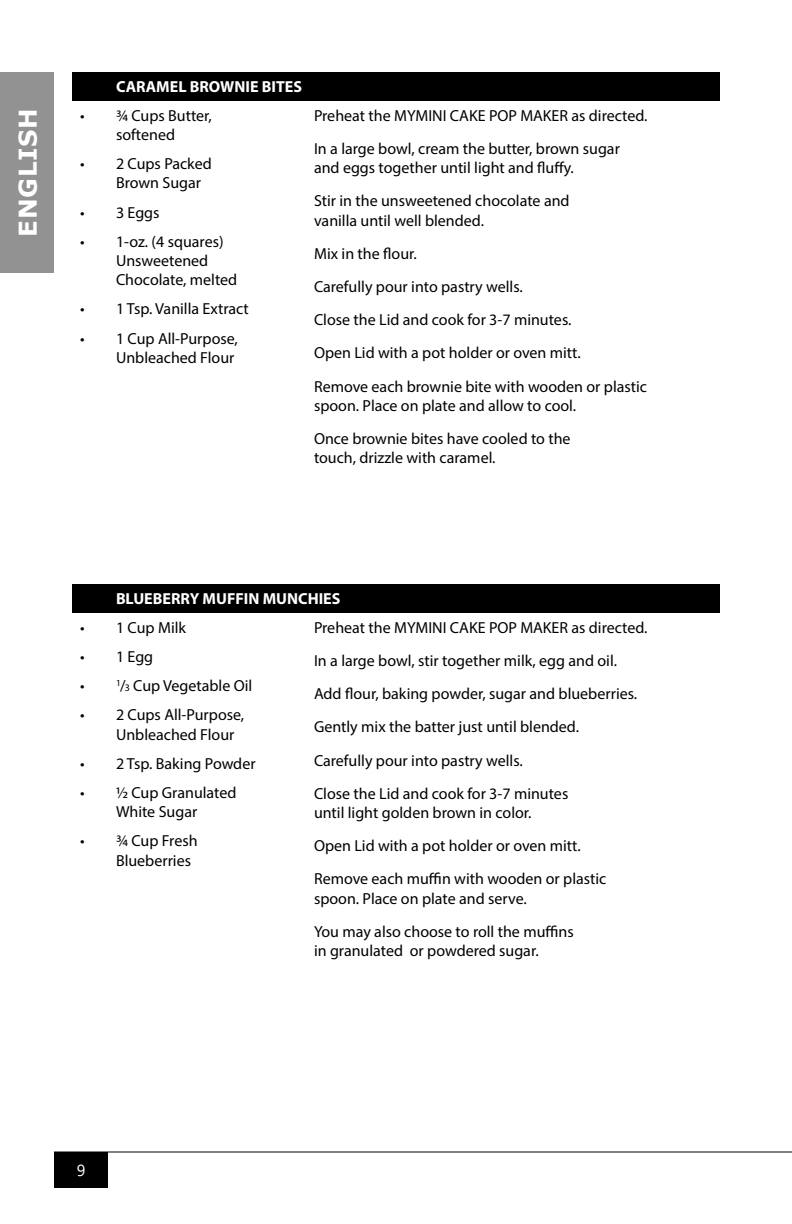
<style>
.page{position:relative;width:792px;height:1224px;background:#fff}
.page>*{position:absolute;margin:0;border:0;box-sizing:border-box;transform-origin:0 0}
.t1{font:700 24.4px "Verdana";letter-spacing:.03em;color:#fff}
.t2{font:16px/19.2px "Myriad Pro";color:#000}
.t3{font:700 16px "Myriad Pro";color:#fff}
.t4{font:16px "Segoe UI";color:#fff}
.s1{font-size:10px}
</style>
<div class="page">
<div style="left:0;top:72px;width:54px;height:201px;background:#929292"></div>
<hr style="left:54px;top:1152px;width:738px;height:1px;background:#000">
<div style="left:54px;top:1152px;width:54px;height:36px;background:#000"></div>
<div style="left:72px;top:72px;width:648px;height:29px;background:#000"></div>
<div style="left:72px;top:584px;width:648px;height:29px;background:#000"></div>
<h1 class="t1" style="left:11px;top:237px;width:130px;rotate:-90deg">ENGLISH</h1>
<p class="t3" style="left:116px;top:76px;width:187px">CARAMEL BROWNIE BITES</p>
<p class="t2" style="left:80px;top:106px;width:133px;text-align:center">• ¾ Cups Butter, softened</p>
<p class="t2" style="left:116px;top:154px;width:97px;text-indent:-36px">• 2 Cups Packed<br>Brown Sugar</p>
<p class="t2" style="left:80px;top:202px;width:81px">• 3 Eggs</p>
<p class="t2" style="left:116px;top:232px;width:123px;text-indent:-36px">• 1-oz. (4 squares)<br>Unsweetened<br>Chocolate, melted</p>
<p class="t2" style="left:80px;top:299px;width:170px">• 1 Tsp. Vanilla Extract</p>
<p class="t2" style="left:80px;top:328px;width:159px;text-align:right">• 1 Cup All-Purpose,<br>Unbleached Flour</p>
<p class="t2" style="left:314px;top:106px;width:335px">Preheat the MYMINI CAKE POP MAKER as directed.</p>
<p class="t2" style="left:314px;top:139px;width:307px">In a large bowl, cream the butter, brown sugar and eggs together until light and fluffy.</p>
<p class="t2" style="left:314px;top:191px;width:257px">Stir in the unsweetened chocolate and vanilla until well blended.</p>
<p class="t2" style="left:314px;top:244px;width:104px">Mix in the flour.</p>
<p class="t2" style="left:314px;top:277px;width:210px">Carefully pour into pastry wells.</p>
<p class="t2" style="left:314px;top:310px;width:259px">Close the Lid and cook for 3-7 minutes.</p>
<p class="t2" style="left:314px;top:343px;width:268px">Open Lid with a pot holder or oven mitt.</p>
<p class="t2" style="left:314px;top:376px;width:335px">Remove each brownie bite with wooden or plastic spoon. Place on plate and allow to cool.</p>
<p class="t2" style="left:314px;top:429px;width:258px">Once brownie bites have cooled to the touch, drizzle with caramel.</p>
<p class="t3" style="left:116px;top:588px;width:226px">BLUEBERRY MUFFIN MUNCHIES</p>
<p class="t2" style="left:80px;top:618px;width:108px">• 1 Cup Milk</p>
<p class="t2" style="left:80px;top:647px;width:75px">• 1 Egg</p>
<p class="t2" style="left:80px;top:676px;width:174px">• <sup>1</sup>/<span class="s1">3</span> Cup Vegetable Oil</p>
<p class="t2" style="left:116px;top:705px;width:130px;text-indent:-36px">• 2 Cups All-Purpose,<br>Unbleached Flour</p>
<p class="t2" style="left:80px;top:754px;width:177px">• 2 Tsp. Baking Powder</p>
<p class="t2" style="left:80px;top:783px;width:158px;text-align:center">• ½ Cup Granulated<br>White Sugar</p>
<p class="t2" style="left:116px;top:831px;width:83px;text-indent:-36px">• ¾ Cup Fresh<br>Blueberries</p>
<p class="t2" style="left:314px;top:618px;width:335px">Preheat the MYMINI CAKE POP MAKER as directed.</p>
<p class="t2" style="left:314px;top:651px;width:304px">In a large bowl, stir together milk, egg and oil.</p>
<p class="t2" style="left:314px;top:684px;width:325px">Add flour, baking powder, sugar and blueberries.</p>
<p class="t2" style="left:314px;top:717px;width:267px">Gently mix the batter just until blended.</p>
<p class="t2" style="left:314px;top:750px;width:210px">Carefully pour into pastry wells.</p>
<p class="t2" style="left:314px;top:784px;width:256px">Close the Lid and cook for 3-7 minutes until light golden brown in color.</p>
<p class="t2" style="left:314px;top:836px;width:268px">Open Lid with a pot holder or oven mitt.</p>
<p class="t2" style="left:314px;top:869px;width:294px">Remove each muffin with wooden or plastic spoon. Place on plate and serve.</p>
<p class="t2" style="left:314px;top:922px;width:261px">You may also choose to roll the muffins in granulated or powdered sugar.</p>
<p class="t4" style="left:77px;top:1155px;width:10px">9</p>
</div>
